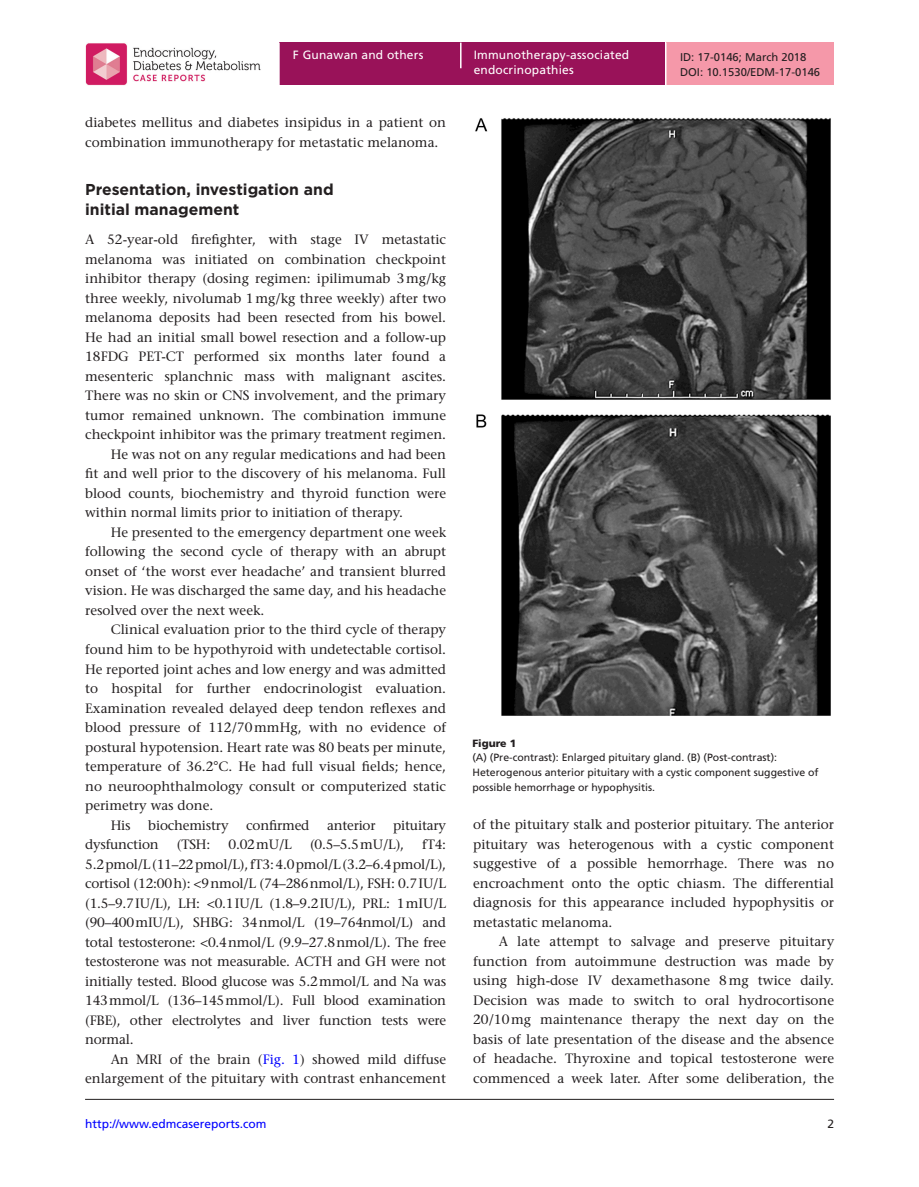
<style>
.page{position:relative;width:919px;height:1187px;background:#fff}
.page>*{position:absolute;margin:0;border:0;box-sizing:border-box;transform-origin:0 0}
.t1{font:700 15.75px/19.5px "Gotham";color:#231f20}
.TXI{font:500 13.5px/19.5px "Stone Serif Std";color:#231f20;text-align:justify}
.TXT{font:500 13.5px/19.5px "Stone Serif Std";color:#231f20}
.t2{font:12px/14.7px "Frutiger LT Std";letter-spacing:.015em;color:#fff}
.t3{font:12px "Frutiger LT Std";color:#00f}
.t4{font:12px "Frutiger LT Std";color:#231f20}
.t5{font:11.25px "Frutiger LT Std";color:#231f20}
.FC{font:10.5px/14.7px "Frutiger LT Std";color:#231f20}
.FC-2{font:900 10.5px "Frutiger LT Std";color:#231f20}
.s1{color:#00f}
</style>
<div class="page">
<div style="left:280px;top:43px;width:385px;height:42px;background:#991259"></div>
<div style="left:666px;top:43px;width:167px;height:42px;background:#f598a9"></div>
<svg style="left:460px;top:43px;width:1px;height:25px"></svg>
<img style="left:85px;top:43px;width:176px;height:42px">
<hr style="left:85px;top:1098px;width:749px;height:1px;background:#231f20">
<img style="left:475px;top:118px;width:356px;height:598px">
<p class="t2" style="left:293px;top:48px;width:132px">F Gunawan and others</p>
<p class="t2" style="left:473px;top:48px;width:157px">Immunotherapy-associated endocrinopathies</p>
<p class="t5" style="left:680px;top:51px;width:128px">ID: 17-0146; March 2018</p>
<p class="t5" style="left:680px;top:65px;width:142px">DOI: 10.1530/EDM-17-0146</p>
<p class="TXT" style="left:85px;top:113px;width:362px">diabetes mellitus and diabetes insipidus in a patient on combination immunotherapy for metastatic melanoma.</p>
<h1 class="t1" style="left:85px;top:180px;width:250px">Presentation, investigation and initial management</h1>
<p class="TXT" style="left:85px;top:230px;width:362px;text-align:justify">A 52-year-old firefighter, with stage IV metastatic melanoma was initiated on combination checkpoint inhibitor therapy (dosing regimen: ipilimumab 3mg/kg three weekly, nivolumab 1mg/kg three weekly) after two melanoma deposits had been resected from his bowel.<br>He had an initial small bowel resection and a follow-up 18FDG PET-CT performed six months later found a mesenteric splanchnic mass with malignant ascites.<br>There was no skin or CNS involvement, and the primary tumor remained unknown. The combination immune checkpoint inhibitor was the primary treatment regimen.</p>
<p class="TXI" style="left:85px;top:444px;width:362px;text-indent:26px">He was not on any regular medications and had been fit and well prior to the discovery of his melanoma. Full blood counts, biochemistry and thyroid function were within normal limits prior to initiation of therapy.</p>
<p class="TXI" style="left:85px;top:522px;width:362px;text-indent:26px">He presented to the emergency department one week following the second cycle of therapy with an abrupt onset of ‘the worst ever headache’ and transient blurred vision. He was discharged the same day, and his headache resolved over the next week.</p>
<p class="TXI" style="left:85px;top:620px;width:362px;text-indent:26px">Clinical evaluation prior to the third cycle of therapy found him to be hypothyroid with undetectable cortisol.<br>He reported joint aches and low energy and was admitted to hospital for further endocrinologist evaluation.<br>Examination revealed delayed deep tendon reflexes and blood pressure of 112/70mmHg, with no evidence of postural hypotension. Heart rate was 80 beats per minute, temperature of 36.2°C. He had full visual fields; hence, no neuroophthalmology consult or computerized static perimetry was done.</p>
<p class="TXI" style="left:111px;top:815px;width:22px">His</p>
<p class="TXI" style="left:148px;top:815px;width:82px">biochemistry</p>
<p class="TXI" style="left:246px;top:815px;width:65px">confirmed</p>
<p class="TXI" style="left:327px;top:815px;width:50px">anterior</p>
<p class="TXI" style="left:393px;top:815px;width:54px">pituitary</p>
<p class="TXI" style="left:85px;top:834px;width:75px">dysfunction</p>
<p class="TXI" style="left:177px;top:834px;width:35px">(TSH:</p>
<p class="TXI" style="left:228px;top:834px;width:65px">0.02mU/L</p>
<p class="TXI" style="left:310px;top:834px;width:96px">(0.5–5.5mU/L),</p>
<p class="TXI" style="left:85px;top:834px;width:362px;text-indent:337px">fT4:<br>5.2pmol/L (11–22pmol/L), fT3: 4.0pmol/L (3.2–6.4pmol/L), cortisol (12:00h): &lt;9nmol/L (74–286nmol/L), FSH: 0.7IU/L (1.5–9.7IU/L), LH: &lt;0.1IU/L (1.8–9.2IU/L), PRL: 1mIU/L (90–400mIU/L), SHBG: 34nmol/L (19–764nmol/L) and total testosterone: &lt;0.4nmol/L (9.9–27.8nmol/L). The free testosterone was not measurable. ACTH and GH were not initially tested. Blood glucose was 5.2mmol/L and Na was 143mmol/L (136–145mmol/L). Full blood examination (FBE), other electrolytes and liver function tests were normal.</p>
<p class="TXI" style="left:85px;top:1049px;width:362px;text-align:right">An MRI of the brain (<span class="s1">Fig. 1</span>) showed mild diffuse enlargement of the pituitary with contrast enhancement</p>
<p class="FC-2" style="left:472px;top:736px;width:45px">Figure 1</p>
<p class="FC" style="left:472px;top:750px;width:347px">(A) (Pre-contrast): Enlarged pituitary gland. (B) (Post-contrast):<br>Heterogenous anterior pituitary with a cystic component suggestive of possible hemorrhage or hypophysitis.</p>
<p class="TXI" style="left:473px;top:814px;width:362px">of the pituitary stalk and posterior pituitary. The anterior pituitary was heterogenous with a cystic component suggestive of a possible hemorrhage. There was no encroachment onto the optic chiasm. The differential diagnosis for this appearance included hypophysitis or metastatic melanoma.</p>
<p class="TXI" style="left:473px;top:931px;width:362px;text-indent:26px">A late attempt to salvage and preserve pituitary function from autoimmune destruction was made by using high-dose IV dexamethasone 8mg twice daily.<br>Decision was made to switch to oral hydrocortisone 20/10mg maintenance therapy the next day on the basis of late presentation of the disease and the absence of headache. Thyroxine and topical testosterone were commenced a week later. After some deliberation, the</p>
<p class="t3" style="left:85px;top:1116px;width:183px">http://www.edmcasereports.com</p>
<p class="t4" style="left:827px;top:1116px;width:8px">2</p>
</div>
